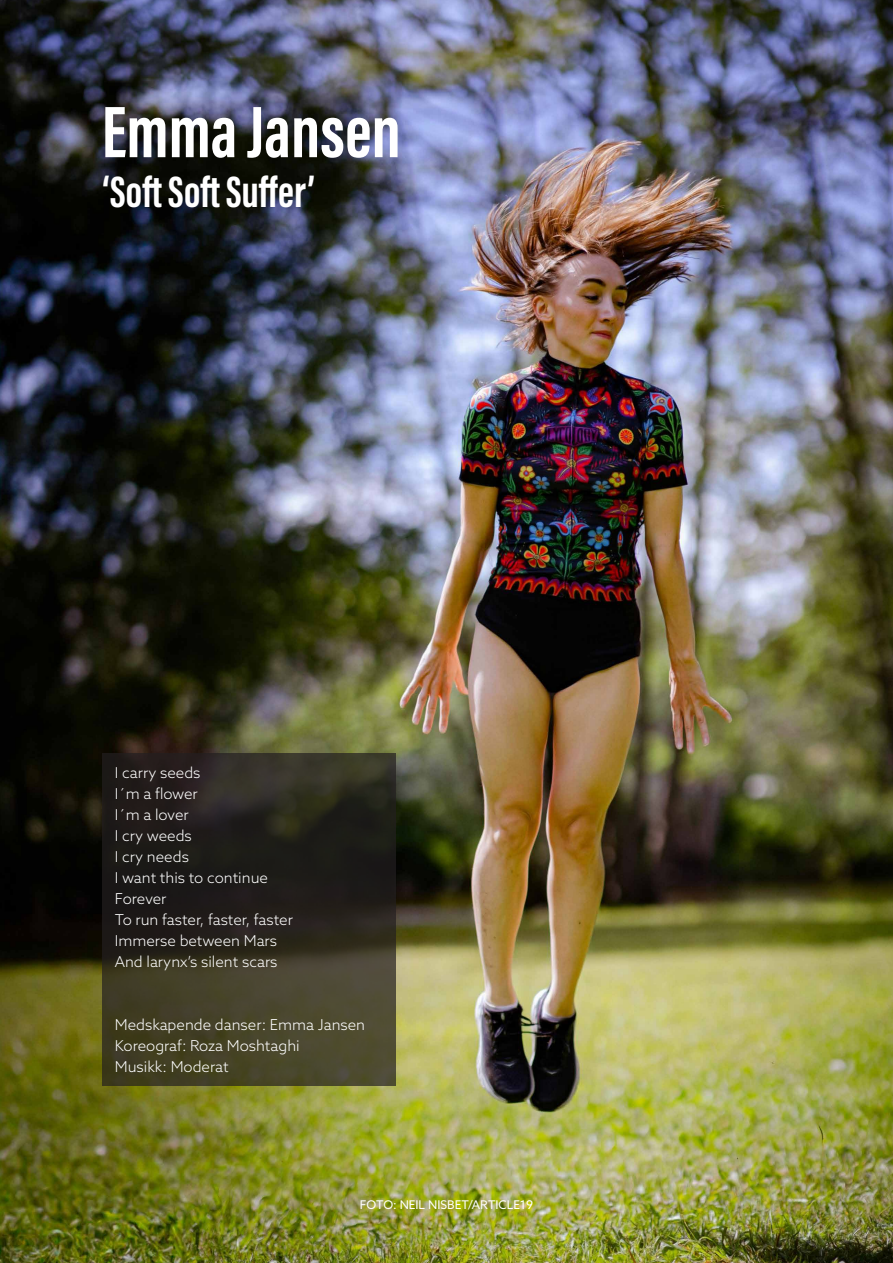
<style>
.page{position:relative;width:893px;height:1263px;background:#fff}
.page>*{position:absolute;margin:0;border:0;box-sizing:border-box;transform-origin:0 0}
.t1{font:700 75px "Acumin Pro Extra Cond";color:#fff}
.t2{font:700 45px "Acumin Pro Extra Cond";color:#fff}
.t3{font:300 15px "Azo Sans";color:#fff}
.t4{font:12px "Azo Sans";color:#fff}
</style>
<div class="page">
<img style="left:0;top:0;width:893px;height:1263px">
<svg style="left:102px;top:753px;width:293px;height:333px;background:#312e21"></svg>
<p class="t1" style="left:102px;top:86px;width:300px">Emma Jansen</p>
<p class="t2" style="left:102px;top:165px;width:214px">‘Soft Soft Suffer’</p>
<p class="t3" style="left:115px;top:763px;width:87px">I carry seeds</p>
<p class="t3" style="left:115px;top:784px;width:84px">I´m a flower</p>
<p class="t3" style="left:115px;top:805px;width:75px">I´m a lover</p>
<p class="t3" style="left:115px;top:826px;width:79px">I cry weeds</p>
<p class="t3" style="left:115px;top:847px;width:76px">I cry needs</p>
<p class="t3" style="left:115px;top:868px;width:155px">I want this to continue</p>
<p class="t3" style="left:115px;top:889px;width:53px">Forever</p>
<p class="t3" style="left:115px;top:910px;width:180px">To run faster, faster, faster</p>
<p class="t3" style="left:115px;top:931px;width:164px">Immerse between Mars</p>
<p class="t3" style="left:115px;top:952px;width:164px">And larynx’s silent scars</p>
<p class="t3" style="left:115px;top:1015px;width:252px">Medskapende danser: Emma Jansen</p>
<p class="t3" style="left:115px;top:1036px;width:186px">Koreograf: Roza Moshtaghi</p>
<p class="t3" style="left:115px;top:1057px;width:115px">Musikk: Moderat</p>
<p class="t4" style="left:360px;top:1197px;width:175px">FOTO: NEIL NISBET/ARTICLE19</p>
</div>
